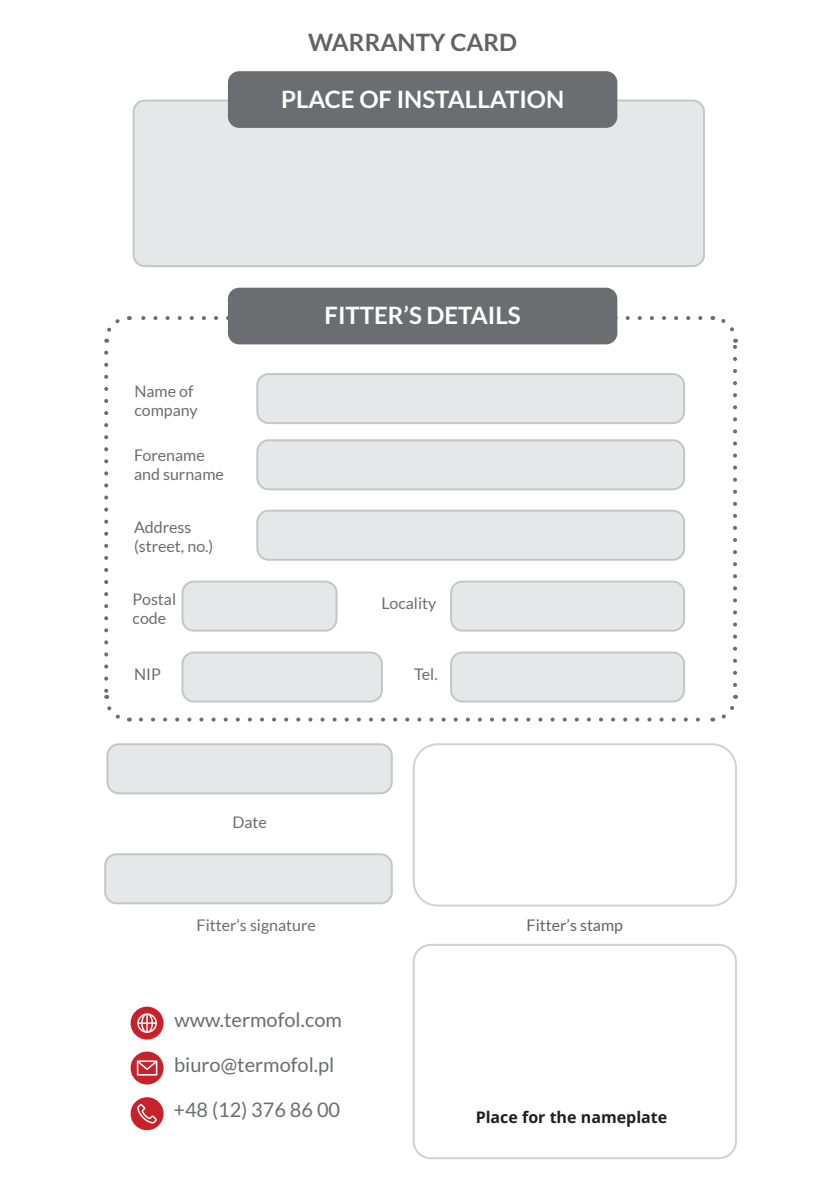
<style>
.page{position:relative;width:840px;height:1191px;background:#fff}
.page>*{position:absolute;margin:0;border:0;box-sizing:border-box;transform-origin:0 0}
.t1{font:700 24px "Lato";color:#fff}
.t2{font:700 24px "Lato";color:#636366}
.t3{font:20px "Lato";color:#6c6d70}
.t4{font:16px/19.2px "Lato";color:#6c6d70}
.t5{font:700 16px "Open Sans";color:#231f20}
.t6{font:16px "Lato";color:#636366}
</style>
<div class="page">
<svg style="left:141px;top:717px;width:559px;height:4px"></svg>
<svg style="left:104px;top:319px;width:16px;height:24px"></svg>
<svg style="left:104px;top:352px;width:26px;height:370px"></svg>
<svg style="left:712px;top:695px;width:26px;height:27px"></svg>
<svg style="left:712px;top:316px;width:25px;height:369px"></svg>
<svg style="left:129px;top:316px;width:571px;height:4px"></svg>
<div style="left:133px;top:101px;width:570px;height:165px;background:#e6e7e9;border-radius:11px"></div>
<div style="left:132px;top:100px;width:572px;height:167px;border:2px solid #c5c6c8;border-radius:11px"></div>
<div style="left:228px;top:71px;width:389px;height:57px;background:#6c6d70;border-radius:11px"></div>
<div style="left:228px;top:288px;width:389px;height:56px;background:#6c6d70;border-radius:11px"></div>
<div style="left:257px;top:374px;width:426px;height:49px;background:#e6e7e9;border-radius:11px"></div>
<div style="left:256px;top:373px;width:428px;height:51px;border:2px solid #c5c6c8;border-radius:11px"></div>
<div style="left:257px;top:440px;width:426px;height:49px;background:#e6e7e9;border-radius:11px"></div>
<div style="left:256px;top:439px;width:428px;height:51px;border:2px solid #c5c6c8;border-radius:11px"></div>
<div style="left:257px;top:511px;width:426px;height:49px;background:#e6e7e9;border-radius:11px"></div>
<div style="left:256px;top:510px;width:428px;height:51px;border:2px solid #c5c6c8;border-radius:11px"></div>
<div style="left:182px;top:581px;width:154px;height:49px;background:#e6e7e9;border-radius:11px"></div>
<div style="left:181px;top:580px;width:156px;height:51px;border:2px solid #c5c6c8;border-radius:11px"></div>
<div style="left:451px;top:581px;width:232px;height:49px;background:#e6e7e9;border-radius:11px"></div>
<div style="left:450px;top:580px;width:234px;height:51px;border:2px solid #c5c6c8;border-radius:11px"></div>
<div style="left:182px;top:652px;width:199px;height:49px;background:#e6e7e9;border-radius:11px"></div>
<div style="left:181px;top:651px;width:201px;height:51px;border:2px solid #c5c6c8;border-radius:11px"></div>
<div style="left:451px;top:652px;width:232px;height:49px;background:#e6e7e9;border-radius:11px"></div>
<div style="left:450px;top:651px;width:234px;height:51px;border:2px solid #c5c6c8;border-radius:11px"></div>
<div style="left:412px;top:743px;width:324px;height:163px;border:2px solid #d1d2d4;border-radius:24px"></div>
<div style="left:107px;top:744px;width:284px;height:49px;background:#e6e7e9;border-radius:11px"></div>
<div style="left:106px;top:743px;width:286px;height:51px;border:2px solid #c5c6c8;border-radius:11px"></div>
<div style="left:105px;top:854px;width:286px;height:49px;background:#e6e7e9;border-radius:11px"></div>
<div style="left:104px;top:853px;width:288px;height:51px;border:2px solid #c5c6c8;border-radius:11px"></div>
<svg style="left:130px;top:1051px;width:34px;height:33px"></svg>
<svg style="left:130px;top:1097px;width:34px;height:33px"></svg>
<svg style="left:130px;top:1006px;width:34px;height:33px"></svg>
<div style="left:412px;top:944px;width:324px;height:215px;border:2px solid #d1d2d4;border-radius:17px"></div>
<h1 class="t2" style="left:308px;top:29px;width:210px">WARRANTY CARD</h1>
<h1 class="t1" style="left:281px;top:85px;width:284px">PLACE OF INSTALLATION</h1>
<p class="t4" style="left:134px;top:382px;width:65px">Name of company</p>
<p class="t4" style="left:134px;top:445px;width:91px">Forename and surname</p>
<h1 class="t1" style="left:324px;top:301px;width:197px">FITTER’S DETAILS</h1>
<p class="t4" style="left:134px;top:517px;width:81px">Address (street, no.)</p>
<p class="t4" style="left:132px;top:589px;width:45px">Postal code</p>
<p class="t4" style="left:381px;top:593px;width:56px">Locality</p>
<p class="t4" style="left:134px;top:664px;width:28px">NIP</p>
<p class="t4" style="left:414px;top:664px;width:25px">Tel.</p>
<p class="t4" style="left:232px;top:812px;width:36px">Date</p>
<p class="t4" style="left:196px;top:915px;width:121px">Fitter’s signature</p>
<p class="t6" style="left:526px;top:916px;width:98px">Fitter’s stamp</p>
<p class="t3" style="left:174px;top:1008px;width:169px">www.termofol.com</p>
<p class="t3" style="left:174px;top:1054px;width:161px">biuro@termofol.pl</p>
<p class="t3" style="left:173px;top:1098px;width:168px">+48 (12) 376 86 00</p>
<p class="t5" style="left:475px;top:1106px;width:193px">Place for the nameplate</p>
</div>
